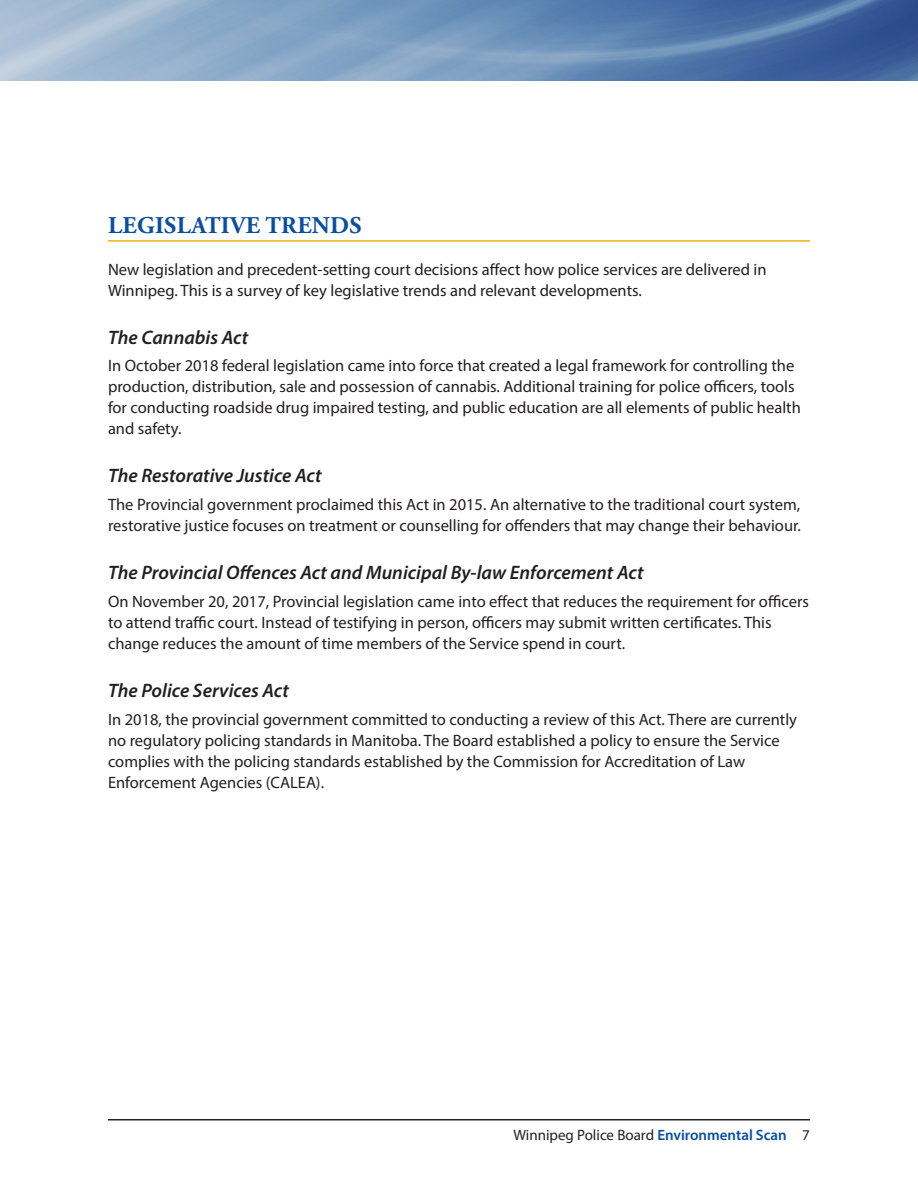
<style>
.page{position:relative;width:918px;height:1188px;background:#fff}
.page>*{position:absolute;margin:0;border:0;box-sizing:border-box;transform-origin:0 0}
.t1{font:700 24px "Adobe Garamond Pro";letter-spacing:.015em;color:#094ea2}
.Subhead{font:italic 600 19.5px "Myriad Pro";color:#231f20}
.Body_copy{font:16.5px/21px "Myriad Pro";color:#231f20}
.t2{font:15px "Myriad Pro";color:#231f20}
.s1{font-weight:600;color:#094ea2}
</style>
<div class="page">
<hr style="left:108px;top:1119px;width:702px;height:1px;background:#231f20">
<img style="left:1px;top:0;width:917px;height:81px">
<hr style="left:108px;top:240px;width:702px;height:2px;background:#f0b510">
<img style="left:0;top:0;width:1px;height:1188px">
<img style="left:0;top:445px;width:1px;height:254px">
<img style="left:0;top:1040px;width:1px;height:148px">
<p class="t1" style="left:108px;top:212px;width:255px">LEGISLATIVE TRENDS</p>
<p class="Body_copy" style="left:108px;top:258px;width:660px">New legislation and precedent-setting court decisions affect how police services are delivered in<br>Winnipeg. This is a survey of key legislative trends and relevant developments.</p>
<p class="Subhead" style="left:108px;top:325px;width:142px">The Cannabis Act</p>
<p class="Body_copy" style="left:108px;top:355px;width:694px">In October 2018 federal legislation came into force that created a legal framework for controlling the production, distribution, sale and possession of cannabis. Additional training for police officers, tools for conducting roadside drug impaired testing, and public education are all elements of public health and safety.</p>
<p class="Subhead" style="left:108px;top:463px;width:215px">The Restorative Justice Act</p>
<p class="Body_copy" style="left:108px;top:494px;width:695px">The Provincial government proclaimed this Act in 2015. An alternative to the traditional court system, restorative justice focuses on treatment or counselling for offenders that may change their behaviour.</p>
<p class="Subhead" style="left:108px;top:560px;width:537px">The Provincial Offences Act and Municipal By-law Enforcement Act</p>
<p class="Body_copy" style="left:108px;top:591px;width:702px">On November 20, 2017, Provincial legislation came into effect that reduces the requirement for officers to attend traffic court. Instead of testifying in person, officers may submit written certificates. This change reduces the amount of time members of the Service spend in court.</p>
<p class="Subhead" style="left:108px;top:678px;width:182px">The Police Services Act</p>
<p class="Body_copy" style="left:108px;top:708px;width:691px">In 2018, the provincial government committed to conducting a review of this Act. There are currently no regulatory policing standards in Manitoba. The Board established a policy to ensure the Service complies with the policing standards established by the Commission for Accreditation of Law Enforcement Agencies (CALEA).</p>
<p class="t2" style="left:513px;top:1125px;width:298px">Winnipeg Police Board <span class="s1">Environmental Scan</span> 7</p>
</div>
